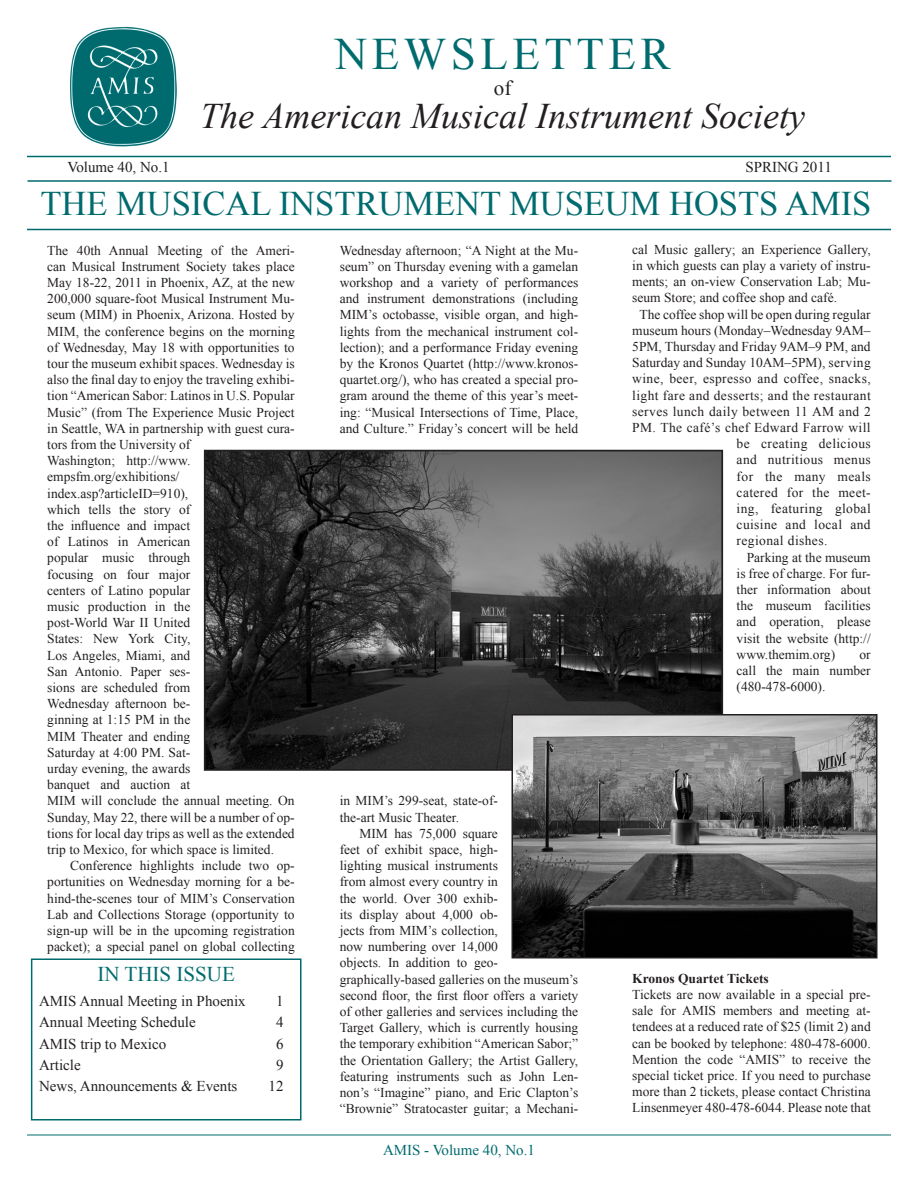
<style>
.page{position:relative;width:918px;height:1188px;background:#fff}
.page>*{position:absolute;margin:0;border:0;box-sizing:border-box;transform-origin:0 0}
.t1{font:45px "Times New Roman";letter-spacing:.1em;color:#006b6e}
.t2{font:italic 36px "Times New Roman";color:#231f20}
.Major_Section_Header{font:34.5px "Times New Roman";color:#006b6e}
.t3{font:21px "Times New Roman";color:#006b6e}
.t4{font:21px "Times New Roman";color:#231f20}
.TOC_body_text{font:15px "Times New Roman";color:#231f20}
.t5{font:15px "Times New Roman";color:#006b6e}
.Photo_caption{font:13.5px/16.2px "Times New Roman";color:#231f20;text-align:justify}
.Photo_caption-2{font:13.5px "Times New Roman";letter-spacing:.03em;color:#231f20}
.Photo_caption-3{font:700 13.5px "Times New Roman";color:#231f20}
</style>
<div class="page">
<img style="left:70px;top:27px;width:107px;height:120px">
<hr style="left:27px;top:156px;width:864px;height:1px;background:#006b6e">
<hr style="left:27px;top:180px;width:864px;height:2px;background:#006b6e">
<div style="left:31px;top:958px;width:271px;height:162px;border:2px solid #006b6e"></div>
<hr style="left:27px;top:229px;width:864px;height:1px;background:#006b6e">
<hr style="left:27px;top:1135px;width:864px;height:1px;background:#006b6e">
<img style="left:207px;top:453px;width:513px;height:315px">
<div style="left:204px;top:450px;width:519px;height:321px;border:2px solid #231f20"></div>
<img style="left:515px;top:717px;width:360px;height:238px">
<div style="left:512px;top:714px;width:366px;height:244px;border:2px solid #231f20"></div>
<p class="t1" style="left:335px;top:24px;width:337px">NEWSLETTER</p>
<p class="t4" style="left:494px;top:74px;width:19px">of</p>
<p class="t2" style="left:200px;top:91px;width:607px">The American Musical Instrument Society</p>
<p class="TOC_body_text" style="left:68px;top:157px;width:104px">Volume 40, No.1</p>
<p class="TOC_body_text" style="left:745px;top:157px;width:88px">SPRING 2011</p>
<p class="Major_Section_Header" style="left:40px;top:180px;width:832px">THE MUSICAL INSTRUMENT MUSEUM HOSTS AMIS</p>
<p class="Photo_caption" style="left:47px;top:242px;width:249px;text-align:left">The 40th Annual Meeting of the Ameri&shy;can Musical Instrument Society takes place<br>May 18-22, 2011 in Phoenix, AZ, at the new<br>200,000 square-foot Musical Instrument Mu&shy;seum (MIM) in Phoenix, Arizona. Hosted by<br>MIM, the conference begins on the morning of Wednesday, May 18 with opportunities to tour the museum exhibit spaces. Wednesday is also the final day to enjoy the traveling exhibi&shy;tion “American Sabor: Latinos in U.S. Popular<br>Music” (from The Experience Music Project in Seattle, WA in partnership with guest cura&shy;tors from the University of<br>Washington; http://www. empsfm.org/exhibitions/ index.asp?articleID=910),<br>which tells the story of<br>the influence and impact<br>of Latinos in American<br>popular music through<br>focusing on four major<br>centers of Latino popular<br>music production in the<br>post-World War II United<br>States: New York City,<br>Los Angeles, Miami, and<br>San Antonio. Paper ses-<br>sions are scheduled from<br>Wednesday afternoon be-<br>ginning at 1:15 PM in the<br>MIM Theater and ending<br>Saturday at 4:00 PM. Sat-<br>urday evening, the awards<br>banquet and auction at<br>MIM will conclude the annual meeting. On<br>Sunday, May 22, there will be a number of op&shy;tions for local day trips as well as the extended trip to Mexico, for which space is limited.</p>
<p class="Photo_caption" style="left:47px;top:857px;width:249px;text-indent:23px">Conference highlights include two op&shy;portunities on Wednesday morning for a be&shy;hind-the-scenes tour of MIM’s Conservation Lab and Collections Storage (opportunity to sign-up will be in the upcoming registration packet); a special panel on global collecting</p>
<p class="t3" style="left:98px;top:960px;width:139px">IN THIS ISSUE</p>
<p class="TOC_body_text" style="left:39px;top:991px;width:208px">AMIS Annual Meeting in Phoenix</p>
<p class="TOC_body_text" style="left:276px;top:991px;width:9px">1</p>
<p class="TOC_body_text" style="left:39px;top:1012px;width:158px">Annual Meeting Schedule</p>
<p class="TOC_body_text" style="left:276px;top:1012px;width:9px">4</p>
<p class="TOC_body_text" style="left:39px;top:1033px;width:129px">AMIS trip to Mexico</p>
<p class="TOC_body_text" style="left:276px;top:1033px;width:9px">6</p>
<p class="TOC_body_text" style="left:39px;top:1055px;width:43px">Article</p>
<p class="TOC_body_text" style="left:276px;top:1055px;width:9px">9</p>
<p class="TOC_body_text" style="left:39px;top:1076px;width:200px">News, Announcements &amp; Events</p>
<p class="TOC_body_text" style="left:269px;top:1076px;width:16px">12</p>
<p class="Photo_caption" style="left:340px;top:242px;width:240px">Wednesday afternoon; “A Night at the Mu&shy;seum” on Thursday evening with a gamelan workshop and a variety of performances and instrument demonstrations (including MIM’s octobasse, visible organ, and high&shy;lights from the mechanical instrument col&shy;lection); and a performance Friday evening by the Kronos Quartet (http://www.kronos&shy;quartet.org/), who has created a special pro&shy;gram around the theme of this year’s meet&shy;ing: “Musical Intersections of Time, Place, and Culture.” Friday’s concert will be held</p>
<p class="Photo_caption" style="left:340px;top:793px;width:160px">in MIM’s 299-seat, state-of&shy;the-art Music Theater.</p>
<p class="Photo_caption" style="left:340px;top:825px;width:240px;text-align:left;text-indent:20px">MIM has 75,000 square<br>feet of exhibit space, high-<br>lighting musical instruments<br>from almost every country in<br>the world. Over 300 exhib-<br>its display about 4,000 ob-<br>jects from MIM’s collection,<br>now numbering over 14,000<br>objects. In addition to geo&shy;graphically-based galleries on the museum’s second floor, the first floor offers a variety of other galleries and services including the Target Gallery, which is currently housing the temporary exhibition “American Sabor;” the Orientation Gallery; the Artist Gallery, featuring instruments such as John Len&shy;non’s “Imagine” piano, and Eric Clapton’s “Brownie” Stratocaster guitar; a Mechani-</p>
<p class="t5" style="left:383px;top:1140px;width:153px">AMIS - Volume 40, No.1</p>
<p class="Photo_caption" style="left:632px;top:241px;width:240px">cal Music gallery; an Experience Gallery, in which guests can play a variety of instru&shy;ments; an on-view Conservation Lab; Mu&shy;seum Store; and coffee shop and café.</p>
<p class="Photo_caption" style="left:640px;top:306px;width:233px">The coffee shop will be open during regular</p>
<p class="Photo_caption" style="left:632px;top:322px;width:240px">museum hours (Monday–Wednesday 9AM–</p>
<p class="Photo_caption" style="left:632px;top:338px;width:240px">5PM, Thursday and Friday 9AM–9 PM, and</p>
<p class="Photo_caption" style="left:632px;top:354px;width:240px">Saturday and Sunday 10AM–5PM), serving</p>
<p class="Photo_caption-2" style="left:632px;top:370px;width:240px">wine, beer, espresso and coffee, snacks,</p>
<p class="Photo_caption-2" style="left:632px;top:386px;width:240px">light fare and desserts; and the restaurant</p>
<p class="Photo_caption-2" style="left:632px;top:402px;width:240px">serves lunch daily between 11 AM and 2</p>
<p class="Photo_caption-2" style="left:632px;top:418px;width:240px">PM. The café’s chef Edward Farrow will</p>
<p class="Photo_caption-2" style="left:737px;top:435px;width:136px">be creating delicious</p>
<p class="Photo_caption-2" style="left:737px;top:451px;width:136px">and nutritious menus</p>
<p class="Photo_caption-2" style="left:737px;top:467px;width:136px">for the many meals</p>
<p class="Photo_caption-2" style="left:737px;top:483px;width:136px">catered for the meet-</p>
<p class="Photo_caption-2" style="left:737px;top:499px;width:136px">ing, featuring global</p>
<p class="Photo_caption-2" style="left:737px;top:516px;width:136px">cuisine and local and</p>
<p class="Photo_caption-2" style="left:737px;top:532px;width:92px">regional dishes.</p>
<p class="Photo_caption" style="left:737px;top:549px;width:136px;text-indent:10px">Parking at the museum is free of charge. For fur&shy;ther information about the museum facilities and operation, please visit the website (http:// www.themim.org)</p>
<p class="Photo_caption" style="left:737px;top:646px;width:136px;text-indent:123px">or call the main number (480-478-6000).</p>
<p class="Photo_caption-3" style="left:632px;top:969px;width:138px">Kronos Quartet Tickets</p>
<p class="Photo_caption" style="left:632px;top:986px;width:240px">Tickets are now available in a special pre&shy;sale for AMIS members and meeting at&shy;tendees at a reduced rate of $25 (limit 2) and can be booked by telephone: 480-478-6000.<br>Mention the code “AMIS” to receive the special ticket price. If you need to purchase more than 2 tickets, please contact Christina Linsenmeyer 480-478-6044. Please note that</p>
</div>
